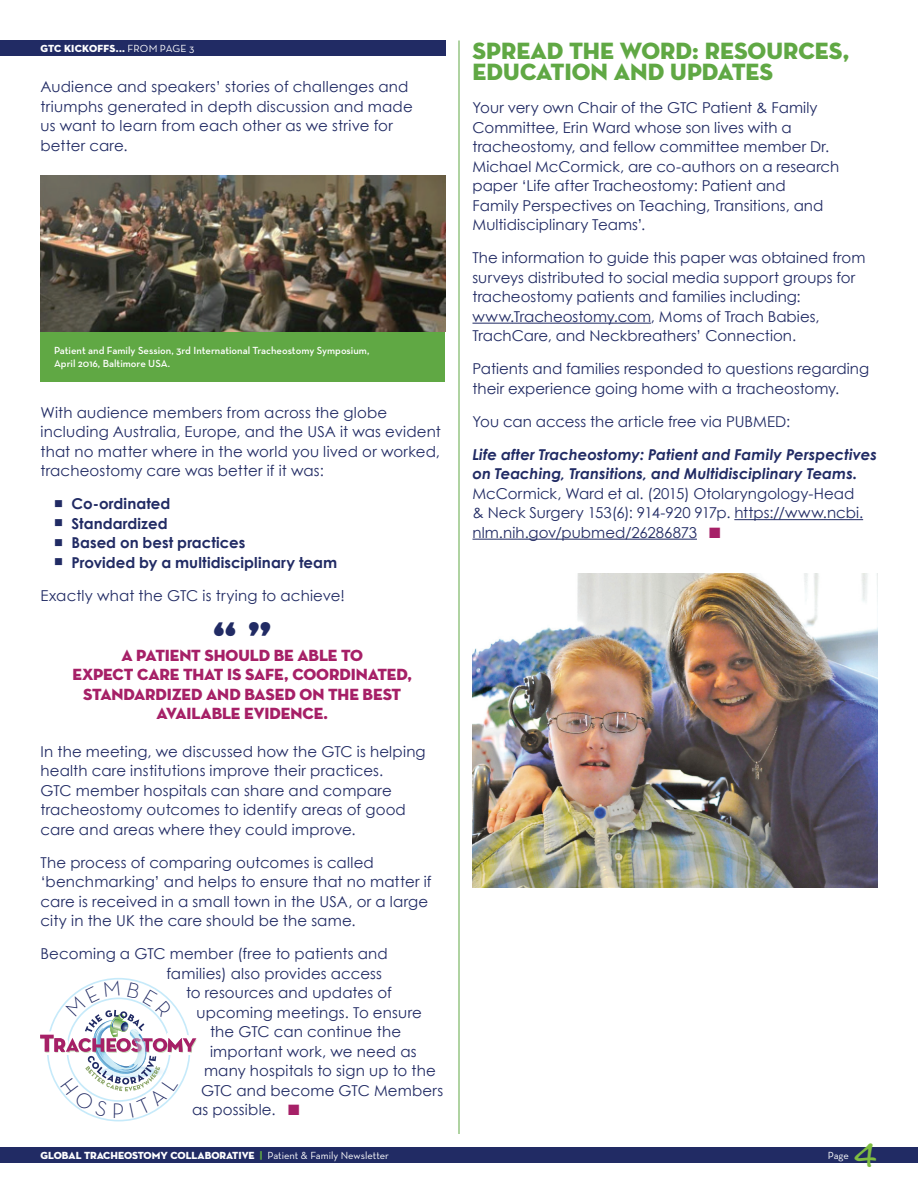
<style>
.page{position:relative;width:918px;height:1188px;background:#fff}
.page>*{position:absolute;margin:0;border:0;box-sizing:border-box;transform-origin:0 0}
.t1{font:48px "Neutraface Display Titling";color:#212b64}
.t2{font:700 27px "Noteworthy";color:#7fbd41}
.t3{font:24px/21px "Neutraface Display Titling";color:#60a844}
.t4{font:16.5px/19.5px "Neutraface Display Titling";letter-spacing:-.01em;color:#a62067;text-align:center}
.t5{font:15px/19.5px "Century Gothic";letter-spacing:.005em;color:#212b64}
.t6{font:italic 700 15px/19.5px "Century Gothic";letter-spacing:.005em;color:#212b64}
.t7{font:700 15px "Century Gothic";letter-spacing:.005em;color:#212b64}
.t8{font:600 10.5px/12.6px "Neutra Text";color:#fff}
.t9{font:10.5px "Neutraface Display Titling";color:#fff}
.t10{font:10.5px "Neutra Text";color:#fff}
.s1{font-family:"Neutra Text"}
.s2{color:#a62067}
.s3{color:#60a844}
</style>
<div class="page">
<div style="left:0;top:1148px;width:918px;height:15px;background:#212b64"></div>
<div style="left:0;top:40px;width:446px;height:16px;background:#212b64"></div>
<div style="left:40px;top:331px;width:406px;height:50px;background:#60a844"></div>
<hr style="left:472px;top:323px;width:179px;height:1px;background:#212b64">
<hr style="left:734px;top:519px;width:129px;height:1px;background:#212b64">
<hr style="left:472px;top:539px;width:225px;height:1px;background:#212b64">
<hr style="left:459px;top:40px;width:1px;height:1094px;background:#60a844">
<img style="left:472px;top:574px;width:406px;height:314px">
<img style="left:40px;top:176px;width:406px;height:155px">
<svg style="left:40px;top:978px;width:157px;height:143px"></svg>
<p class="t9" style="left:40px;top:42px;width:155px">GTC KICKOFFS... <span class="s1">FROM PAGE 3</span></p>
<p class="t5" style="left:40px;top:77px;width:374px">Audience and speakers’ stories of challenges and triumphs generated in depth discussion and made us want to learn from each other as we strive for better care.</p>
<p class="t8" style="left:54px;top:344px;width:317px">Patient and Family Session, 3rd International Tracheostomy Symposium,<br>April 2016, Baltimore USA.</p>
<p class="t5" style="left:40px;top:402px;width:402px">With audience members from across the globe including Australia, Europe, and the USA it was evident that no matter where in the world you lived or worked, tracheostomy care was better if it was:</p>
<p class="t7" style="left:54px;top:494px;width:118px">■ Co-ordinated</p>
<p class="t7" style="left:54px;top:514px;width:115px">■ Standardized</p>
<p class="t7" style="left:54px;top:533px;width:193px">■ Based on best practices</p>
<p class="t7" style="left:54px;top:553px;width:285px">■ Provided by a multidisciplinary team</p>
<p class="t5" style="left:41px;top:585px;width:306px">Exactly what the GTC is trying to achieve!</p>
<h3 class="t3" style="left:472px;top:41px;width:378px">SPREAD THE WORD: RESOURCES,<br>EDUCATION AND UPDATES</h3>
<p class="t5" style="left:472px;top:98px;width:368px">Your very own Chair of the GTC Patient &amp; Family Committee, Erin Ward whose son lives with a tracheostomy, and fellow committee member Dr.<br>Michael McCormick, are co-authors on a research paper ‘Life after Tracheostomy: Patient and<br>Family Perspectives on Teaching, Transitions, and Multidisciplinary Teams’.</p>
<p class="t5" style="left:472px;top:248px;width:395px">The information to guide this paper was obtained from surveys distributed to social media support groups for tracheostomy patients and families including: www.Tracheostomy.com, Moms of Trach Babies, TrachCare, and Neckbreathers’ Connection.</p>
<p class="t5" style="left:472px;top:359px;width:398px">Patients and families responded to questions regarding their experience going home with a tracheostomy.</p>
<p class="t5" style="left:472px;top:411px;width:319px">You can access the article free via PUBMED:</p>
<p class="t6" style="left:472px;top:444px;width:406px">Life after Tracheostomy: Patient and Family Perspectives on Teaching, Transitions, and Multidisciplinary Teams.</p>
<p class="t5" style="left:472px;top:483px;width:392px">McCormick, Ward et al. (2015) Otolaryngology-Head &amp; Neck Surgery 153(6): 914-920 917p. https://www.ncbi. nlm.nih.gov/pubmed/26286873 <span class="s2">■</span></p>
<h1 class="t1" style="left:212px;top:608px;width:61px">“ ”</h1>
<p class="t4" style="left:73px;top:665px;width:341px">EXPECT CARE THAT IS SAFE, COORDINATED,<br>STANDARDIZED AND BASED ON THE BEST<br>AVAILABLE EVIDENCE.</p>
<p class="t5" style="left:40px;top:741px;width:387px">In the meeting, we discussed how the GTC is helping health care institutions improve their practices.<br>GTC member hospitals can share and compare tracheostomy outcomes to identify areas of good care and areas where they could improve.</p>
<p class="t5" style="left:40px;top:852px;width:393px">The process of comparing outcomes is called ‘benchmarking’ and helps to ensure that no matter if care is received in a small town in the USA, or a large city in the UK the care should be the same.</p>
<p class="t5" style="left:40px;top:944px;width:349px">Becoming a GTC member (free to patients and</p>
<p class="t5" style="left:166px;top:963px;width:217px">families) also provides access</p>
<p class="t5" style="left:186px;top:983px;width:207px">to resources and updates of</p>
<p class="t5" style="left:196px;top:1002px;width:227px">upcoming meetings. To ensure</p>
<p class="t5" style="left:210px;top:1022px;width:193px">the GTC can continue the</p>
<p class="t5" style="left:210px;top:1041px;width:208px">important work, we need as</p>
<p class="t5" style="left:204px;top:1061px;width:233px">many hospitals to sign up to the</p>
<p class="t5" style="left:201px;top:1080px;width:244px">GTC and become GTC Members</p>
<p class="t5" style="left:192px;top:1100px;width:109px">as possible. <span class="s2">■</span></p>
<p class="t9" style="left:40px;top:1149px;width:350px">GLOBAL TRACHEOSTOMY COLLABORATIVE <span class="s3">|</span> <span class="s1">Patient &amp; Family Newsletter</span></p>
<p class="t10" style="left:828px;top:1149px;width:23px">Page</p>
<h2 class="t2" style="left:854px;top:1132px;width:25px">4</h2>
<p class="t4" style="left:121px;top:645px;width:243px">A PATIENT SHOULD BE ABLE TO</p>
</div>
